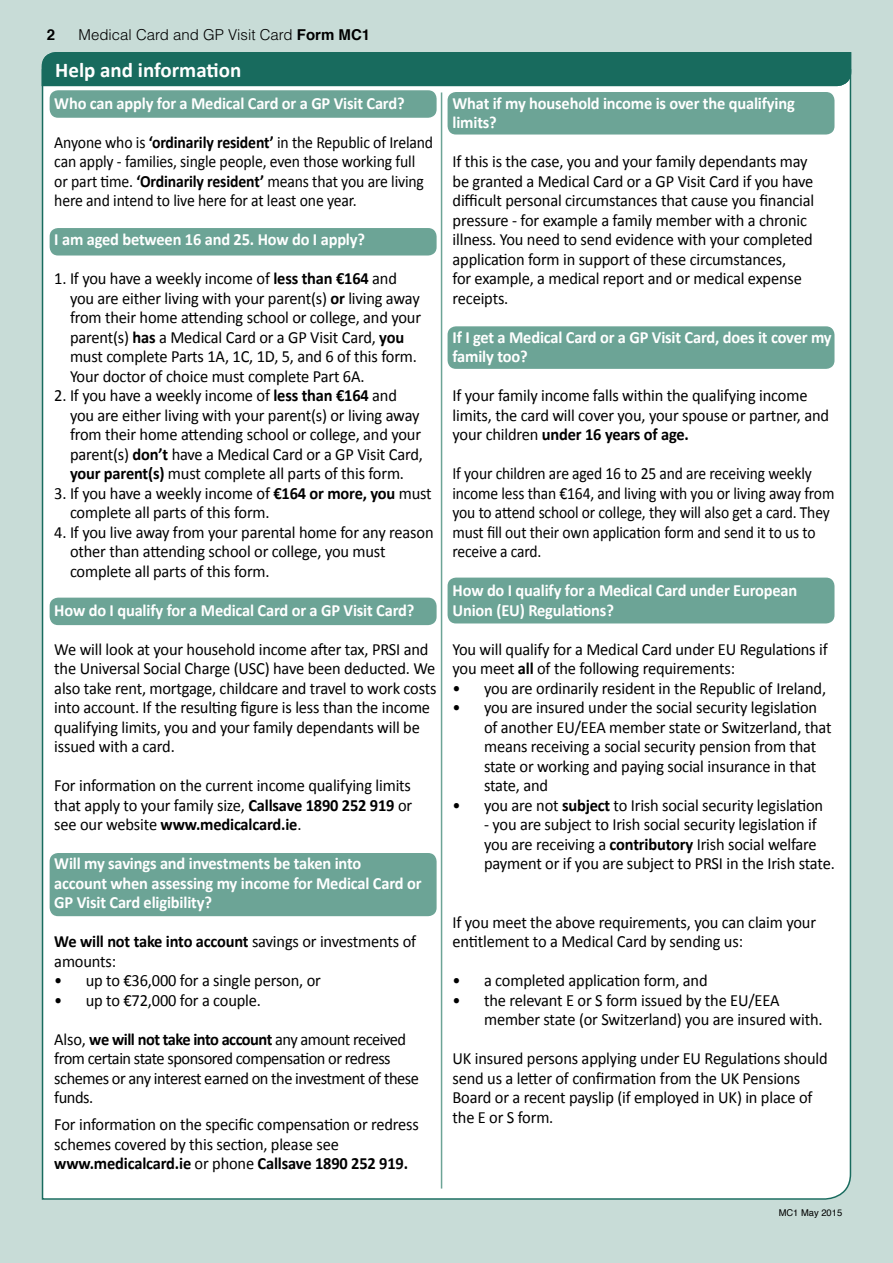
<style>
.page{position:relative;width:893px;height:1263px;background:#c8dcd7}
.page>*{position:absolute;margin:0;border:0;box-sizing:border-box;transform-origin:0 0}
.t1{font:700 21px "Calibri";color:#fff}
.t2{font:17.1px/19.5px "Calibri";letter-spacing:-.01em;color:#000;scale:.96 1}
.t3{font:700 17.1px/19.5px "Calibri";letter-spacing:-.01em;color:#fff;scale:.96 1}
.t4{font:17.1px/19.5px "Calibri";letter-spacing:-.01em;color:#000;scale:.91 1}
.t5{font:17.1px/19.5px "Calibri";letter-spacing:-.01em;color:#000;scale:.92 1}
.t6{font:17.1px/19.5px "Calibri";letter-spacing:-.03em;color:#000;scale:.96 1}
.t7{font:300 15px "Helvetica";color:#000}
.t8{font:700 15px "Helvetica";color:#000}
.t9{font:9.3px "Helvetica";color:#000}
.s1{font-weight:700}
</style>
<div class="page">
<div style="left:41px;top:87px;width:811px;height:1113px;background:#fff"></div>
<div style="left:41px;top:52px;width:811px;height:35px;background:#186b5e"></div>
<div style="left:50px;top:90px;width:387px;height:28px;background:#6ca496;border-radius:9px"></div>
<div style="left:50px;top:228px;width:387px;height:27px;background:#6ca496;border-radius:9px"></div>
<div style="left:448px;top:326px;width:386px;height:43px;background:#6ca496;border-radius:9px"></div>
<div style="left:448px;top:92px;width:386px;height:43px;background:#6ca496;border-radius:9px"></div>
<div style="left:50px;top:598px;width:387px;height:27px;background:#6ca496;border-radius:9px"></div>
<hr style="left:441px;top:92px;width:1px;height:1096px;background:#6ca496">
<div style="left:50px;top:853px;width:387px;height:63px;background:#6ca496;border-radius:9px"></div>
<div style="left:448px;top:578px;width:386px;height:45px;background:#6ca496;border-radius:9px"></div>
<p class="t8" style="left:47px;top:23px;width:10px">2</p>
<p class="t7" style="left:79px;top:25px;width:293px">Medical Card and GP Visit Card <span class="s1">Form MC1</span></p>
<p class="t1" style="left:55px;top:57px;width:188px">Help and information</p>
<p class="t3" style="left:54px;top:93px;width:366px">Who can apply for a Medical Card or a GP Visit Card?</p>
<p class="t5" style="left:54px;top:132px;width:413px">Anyone who is <span class="s1">‘ordinarily resident’</span> in the Republic of Ireland can apply - families, single people, even those working full<br>or part time. <span class="s1">‘Ordinarily resident’</span> means that you are living here and intend to live here for at least one year.</p>
<p class="t3" style="left:54px;top:230px;width:325px">I am aged between 16 and 25. How do I apply?</p>
<p class="t2" style="left:70px;top:269px;width:367px;text-indent:-16px">1. If you have a weekly income of <span class="s1">less than €164</span> and you are either living with your parent(s) <span class="s1">or</span> living away from their home attending school or college, and your parent(s) <span class="s1">has</span> a Medical Card or a GP Visit Card, <span class="s1">you </span>must complete Parts 1A, 1C, 1D, 5, and 6 of this form.<br>Your doctor of choice must complete Part 6A.</p>
<p class="t2" style="left:70px;top:386px;width:369px;text-indent:-16px">2. If you have a weekly income of <span class="s1">less than €164</span> and you are either living with your parent(s) or living away from their home attending school or college, and your parent(s) <span class="s1">don’t</span> have a Medical Card or a GP Visit Card, <span class="s1">your parent(s)</span> must complete all parts of this form.</p>
<p class="t2" style="left:70px;top:483px;width:378px;text-indent:-16px">3. If you have a weekly income of <span class="s1">€164 or more, you</span> must complete all parts of this form.</p>
<p class="t2" style="left:70px;top:522px;width:380px;text-indent:-16px">4. If you live away from your parental home for any reason other than attending school or college, you must complete all parts of this form.</p>
<p class="t3" style="left:54px;top:600px;width:377px">How do I qualify for a Medical Card or a GP Visit Card?</p>
<p class="t2" style="left:54px;top:639px;width:400px">We will look at your household income after tax, PRSI and the Universal Social Charge (USC) have been deducted. We also take rent, mortgage, childcare and travel to work costs into account. If the resulting figure is less than the income qualifying limits, you and your family dependants will be issued with a card.</p>
<p class="t2" style="left:54px;top:776px;width:374px;text-align:justify">For information on the current income qualifying limits that apply to your family size, <span class="s1">Callsave 1890 252 919</span> or see our website <span class="s1">www.medicalcard.ie</span>.</p>
<p class="t3" style="left:54px;top:854px;width:384px">Will my savings and investments be taken into<br>account when assessing my income for Medical Card or<br>GP Visit Card eligibility?</p>
<p class="t2" style="left:54px;top:932px;width:378px"><span class="s1">We will not take into account</span> savings or investments of amounts:</p>
<p class="t2" style="left:54px;top:971px;width:279px">• up to €36,000 for a single person, or</p>
<p class="t2" style="left:54px;top:990px;width:217px">• up to €72,000 for a couple.</p>
<p class="t6" style="left:54px;top:1029px;width:381px">Also, <span class="s1">we will not take into account</span> any amount received from certain state sponsored compensation or redress schemes or any interest earned on the investment of these funds.</p>
<p class="t2" style="left:54px;top:1115px;width:381px">For information on the specific compensation or redress schemes covered by this section, please see <span class="s1">www.medicalcard.ie</span> or phone <span class="s1">Callsave 1890 252 919.</span></p>
<p class="t3" style="left:453px;top:93px;width:358px">What if my household income is over the qualifying limits?</p>
<p class="t2" style="left:453px;top:152px;width:378px">If this is the case, you and your family dependants may be granted a Medical Card or a GP Visit Card if you have difficult personal circumstances that cause you financial pressure - for example a family member with a chronic illness. You need to send evidence with your completed application form in support of these circumstances,<br>for example, a medical report and or medical expense receipts.</p>
<p class="t3" style="left:453px;top:327px;width:396px">If I get a Medical Card or a GP Visit Card, does it cover my family too?</p>
<p class="t2" style="left:453px;top:386px;width:394px">If your family income falls within the qualifying income limits, the card will cover you, your spouse or partner, and your children <span class="s1">under 16 years of age.</span></p>
<p class="t4" style="left:453px;top:464px;width:421px">If your children are aged 16 to 25 and are receiving weekly income less than €164, and living with you or living away from you to attend school or college, they will also get a card. They must fill out their own application form and send it to us to receive a card.</p>
<p class="t3" style="left:453px;top:581px;width:361px">How do I qualify for a Medical Card under European<br>Union (EU) Regulations?</p>
<p class="t2" style="left:453px;top:639px;width:392px">You will qualify for a Medical Card under EU Regulations if you meet <span class="s1">all</span> of the following requirements:</p>
<p class="t2" style="left:453px;top:678px;width:391px">• you are ordinarily resident in the Republic of Ireland,</p>
<p class="t2" style="left:484px;top:698px;width:364px;text-indent:-32px">• you are insured under the social security legislation of another EU/EEA member state or Switzerland, that means receiving a social security pension from that state or working and paying social insurance in that state, and</p>
<p class="t2" style="left:453px;top:795px;width:388px">• you are not <span class="s1">subject</span> to Irish social security legislation</p>
<p class="t2" style="left:484px;top:815px;width:367px">- you are subject to Irish social security legislation if you are receiving a <span class="s1">contributory</span> Irish social welfare payment or if you are subject to PRSI in the Irish state.</p>
<p class="t2" style="left:453px;top:912px;width:380px">If you meet the above requirements, you can claim your entitlement to a Medical Card by sending us:</p>
<p class="t2" style="left:453px;top:971px;width:267px">• a completed application form, and</p>
<p class="t2" style="left:484px;top:990px;width:354px;text-indent:-32px">• the relevant E or S form issued by the EU/EEA member state (or Switzerland) you are insured with.</p>
<p class="t2" style="left:453px;top:1049px;width:392px">UK insured persons applying under EU Regulations should send us a letter of confirmation from the UK Pensions Board or a recent payslip (if employed in UK) in place of the E or S form.</p>
<p class="t9" style="left:779px;top:1205px;width:65px">MC1 May 2015</p>
</div>
